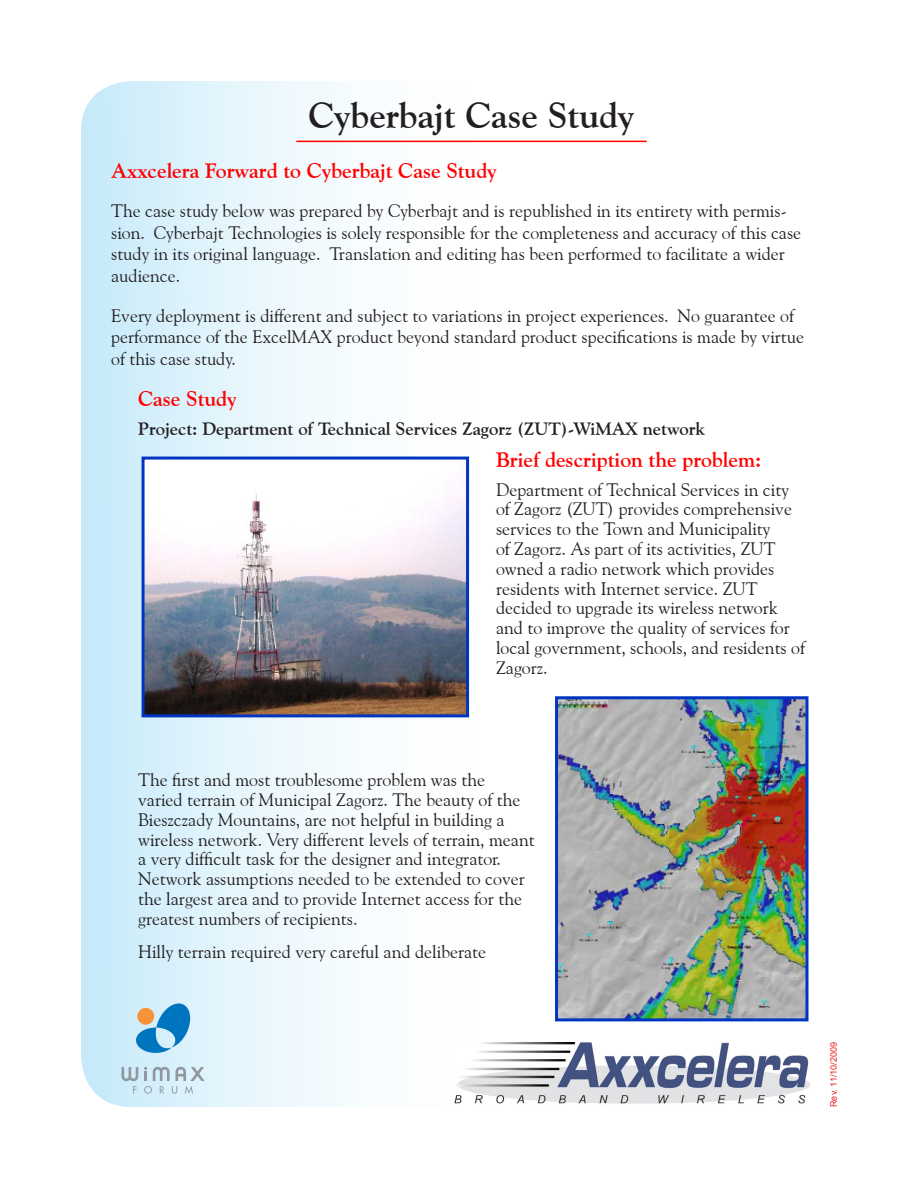
<style>
.page{position:relative;width:918px;height:1188px;background:#fff}
.page>*{position:absolute;margin:0;border:0;box-sizing:border-box;transform-origin:0 0}
.t1{font:700 36px "Goudy Old Style BT";color:#231f20}
.List_Paragraph{font:700 21px "Goudy Old Style BT";color:#f00}
.List_Paragraph-2{font:18px/19.8px "Goudy Old Style BT";color:#231f20}
.List_Paragraph-3{font:700 18px "Goudy Old Style BT";color:#231f20}
.t2{font:9px "Arial";color:#ee1f23}
</style>
<div class="page">
<svg style="left:81px;top:81px;width:442px;height:1026px"></svg>
<hr style="left:296px;top:141px;width:351px;height:1px;background:#f00">
<img style="left:453px;top:1043px;width:357px;height:64px">
<svg style="left:136px;top:1001px;width:56px;height:52px;background:#77b1d1"></svg>
<svg style="left:122px;top:1067px;width:16px;height:27px"></svg>
<svg style="left:144px;top:1067px;width:61px;height:27px;background:#c6dae3"></svg>
<img style="left:146px;top:461px;width:319px;height:252px">
<div style="left:142px;top:457px;width:327px;height:260px;border:3px solid #0034c1"></div>
<img style="left:559px;top:700px;width:245px;height:317px">
<div style="left:555px;top:696px;width:253px;height:325px;border:3px solid #0034c1"></div>
<p class="t1" style="left:308px;top:93px;width:328px">Cyberbajt Case Study</p>
<p class="List_Paragraph" style="left:111px;top:157px;width:387px">Axxcelera Forward to Cyberbajt Case Study</p>
<p class="List_Paragraph-2" style="left:111px;top:200px;width:692px;line-height:21.6px">The case study below was prepared by Cyberbajt and is republished in its entirety with permis&shy;sion. Cyberbajt Technologies is solely responsible for the completeness and accuracy of this case study in its original language. Translation and editing has been performed to facilitate a wider audience.</p>
<p class="List_Paragraph-2" style="left:111px;top:304px;width:694px;line-height:21.6px">Every deployment is different and subject to variations in project experiences. No guarantee of performance of the ExcelMAX product beyond standard product specifications is made by virtue of this case study.</p>
<p class="List_Paragraph" style="left:138px;top:386px;width:100px">Case Study</p>
<p class="List_Paragraph-3" style="left:138px;top:417px;width:569px">Project: Department of Technical Services Zagorz (ZUT)-WiMAX network</p>
<p class="List_Paragraph" style="left:496px;top:447px;width:267px">Brief description the problem:</p>
<p class="List_Paragraph-2" style="left:496px;top:479px;width:310px">Department of Technical Services in city of Zagorz (ZUT) provides comprehensive services to the Town and Municipality<br>of Zagorz. As part of its activities, ZUT owned a radio network which provides residents with Internet service. ZUT decided to upgrade its wireless network and to improve the quality of services for local government, schools, and residents of Zagorz.</p>
<p class="List_Paragraph-2" style="left:138px;top:770px;width:398px">The first and most troublesome problem was the<br>varied terrain of Municipal Zagorz. The beauty of the Bieszczady Mountains, are not helpful in building a wireless network. Very different levels of terrain, meant a very difficult task for the designer and integrator.<br>Network assumptions needed to be extended to cover the largest area and to provide Internet access for the greatest numbers of recipients.</p>
<p class="List_Paragraph-2" style="left:138px;top:942px;width:349px">Hilly terrain required very careful and deliberate</p>
<p class="t2" style="left:828px;top:1107px;width:66px;rotate:-90deg">Rev. 11/10/2009</p>
</div>
